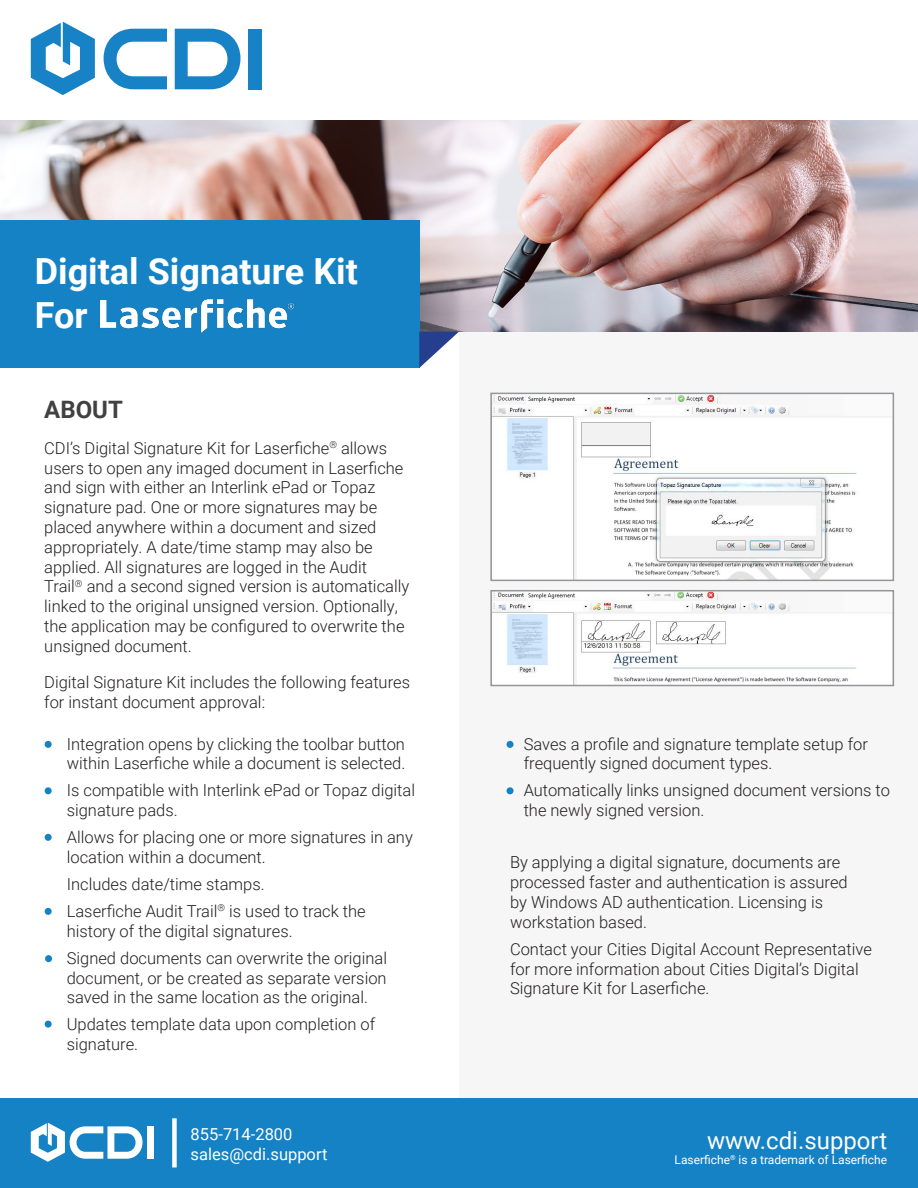
<style>
.page{position:relative;width:918px;height:1188px;background:#fff}
.page>*{position:absolute;margin:0;border:0;box-sizing:border-box;transform-origin:0 0}
.t1{font:700 36px/43.2px "Roboto";color:#fff}
.t2{font:24px "Roboto";color:#fff}
.t3{font:700 24px "Roboto";color:#414142}
.t4{font:300 16.5px/19.8px "Roboto";color:#231f20}
.t5{font:16.5px "Roboto";color:#fff}
.t6{font:12px "Roboto";color:#fff}
</style>
<div class="page">
<div style="left:459px;top:313px;width:459px;height:785px;background:#f6f6f6"></div>
<img style="left:0;top:121px;width:918px;height:211px">
<div style="left:0;top:221px;width:419px;height:147px;background:#1582c5"></div>
<svg style="left:419px;top:332px;width:40px;height:36px"></svg>
<svg style="left:31px;top:22px;width:64px;height:73px"></svg>
<svg style="left:104px;top:29px;width:63px;height:60px"></svg>
<svg style="left:175px;top:29px;width:65px;height:60px"></svg>
<div style="left:249px;top:29px;width:13px;height:60px;background:#1782c5"></div>
<div style="left:0;top:1098px;width:918px;height:90px;background:#1582c5"></div>
<svg style="left:31px;top:1123px;width:112px;height:39px"></svg>
<div style="left:147px;top:1126px;width:7px;height:33px;background:#fff"></div>
<div style="left:172px;top:1118px;width:5px;height:49px;background:#fff"></div>
<img style="left:99px;top:299px;width:196px;height:34px">
<img style="left:493px;top:396px;width:364px;height:182px">
<div style="left:490px;top:393px;width:404px;height:188px;border:2px solid #939598"></div>
<img style="left:493px;top:593px;width:363px;height:90px">
<div style="left:490px;top:590px;width:404px;height:96px;border:2px solid #939598"></div>
<div style="left:45px;top:741px;width:7px;height:7px;background:#1582c5;border-radius:50%"></div>
<div style="left:45px;top:787px;width:7px;height:7px;background:#1582c5;border-radius:50%"></div>
<div style="left:45px;top:834px;width:7px;height:7px;background:#1582c5;border-radius:50%"></div>
<div style="left:45px;top:908px;width:7px;height:7px;background:#1582c5;border-radius:50%"></div>
<div style="left:45px;top:955px;width:7px;height:7px;background:#1582c5;border-radius:50%"></div>
<div style="left:45px;top:1021px;width:7px;height:7px;background:#1582c5;border-radius:50%"></div>
<div style="left:507px;top:741px;width:7px;height:7px;background:#1582c5;border-radius:50%"></div>
<div style="left:507px;top:787px;width:7px;height:7px;background:#1582c5;border-radius:50%"></div>
<p class="t1" style="left:35px;top:249px;width:325px">Digital Signature Kit<br>For</p>
<p class="t3" style="left:44px;top:392px;width:80px">ABOUT</p>
<p class="t4" style="left:44px;top:437px;width:366px">CDI’s Digital Signature Kit for Laserfiche<sup>®</sup> allows users to open any imaged document in Laserfiche and sign with either an Interlink ePad or Topaz signature pad. One or more signatures may be placed anywhere within a document and sized appropriately. A date/time stamp may also be applied. All signatures are logged in the Audit Trail<sup>®</sup> and a second signed version is automatically linked to the original unsigned version. Optionally, the application may be configured to overwrite the unsigned document.</p>
<p class="t4" style="left:44px;top:671px;width:367px">Digital Signature Kit includes the following features for instant document approval:</p>
<p class="t4" style="left:67px;top:733px;width:340px">Integration opens by clicking the toolbar button within Laserfiche while a document is selected.</p>
<p class="t4" style="left:67px;top:780px;width:350px">Is compatible with Interlink ePad or Topaz digital signature pads.</p>
<p class="t4" style="left:67px;top:827px;width:348px">Allows for placing one or more signatures in any</p>
<p class="t4" style="left:67px;top:847px;width:201px">location within a document.</p>
<p class="t4" style="left:67px;top:874px;width:199px">Includes date/time stamps.</p>
<p class="t4" style="left:67px;top:901px;width:300px">Laserfiche Audit Trail<sup>®</sup> is used to track the</p>
<p class="t4" style="left:67px;top:920px;width:227px">history of the digital signatures.</p>
<p class="t4" style="left:67px;top:947px;width:322px">Signed documents can overwrite the original</p>
<p class="t4" style="left:67px;top:967px;width:321px">document, or be created as separate version</p>
<p class="t4" style="left:67px;top:987px;width:303px">saved in the same location as the original.</p>
<p class="t4" style="left:67px;top:1014px;width:310px">Updates template data upon completion of</p>
<p class="t4" style="left:67px;top:1034px;width:73px">signature.</p>
<p class="t5" style="left:191px;top:1123px;width:103px">855-714-2800</p>
<p class="t5" style="left:191px;top:1143px;width:138px">sales@cdi.support</p>
<p class="t4" style="left:524px;top:733px;width:346px">Saves a profile and signature template setup for frequently signed document types.</p>
<p class="t4" style="left:524px;top:780px;width:368px">Automatically links unsigned document versions to the newly signed version.</p>
<p class="t4" style="left:510px;top:852px;width:332px">By applying a digital signature, documents are</p>
<p class="t4" style="left:510px;top:872px;width:339px">processed faster and authentication is assured by Windows AD authentication. Licensing is workstation based.</p>
<p class="t4" style="left:510px;top:938px;width:363px">Contact your Cities Digital Account Representative for more information about Cities Digital’s Digital<br>Signature Kit for Laserfiche.</p>
<p class="t2" style="left:707px;top:1124px;width:181px">www.cdi.support</p>
<p class="t6" style="left:675px;top:1151px;width:214px">Laserfiche<sup>®</sup> is a trademark of Laserfiche</p>
</div>
